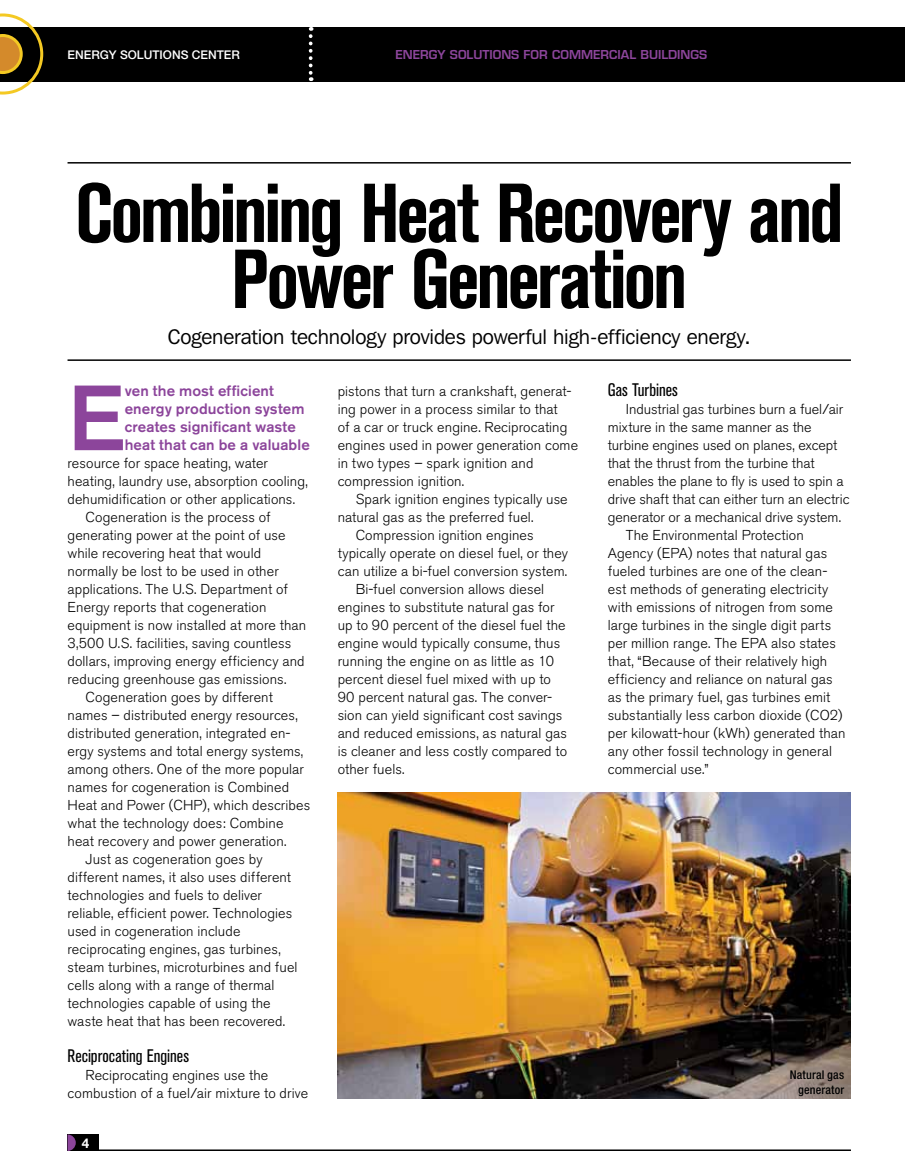
<style>
.page{position:relative;width:905px;height:1175px;background:#fff}
.page>*{position:absolute;margin:0;border:0;box-sizing:border-box;transform-origin:0 0}
.t1{font:500 91.5px "Akzidenz Grotesk BE";color:#8c459b}
.t2{font:700 condensed 82.5px/66px "Akzidenz Grotesk BE";letter-spacing:-.04em;color:#000;text-align:center}
.t3{font:21px "Franklin Gothic IT Cby BT";letter-spacing:-.01em;color:#000}
.t4{font:condensed 18px "Akzidenz Grotesk BE";color:#000}
.t5{font:500 15px/18px "Akzidenz Grotesk BE";letter-spacing:.01em;color:#8c459b}
.t6{font:300 14.25px/18px "Akzidenz Grotesk BE";letter-spacing:.005em;color:#000}
.t7{font:700 13.5px "Helvetica Neue";color:#fff}
.t8{font:600 12px "Eurostile";color:#8c459b}
.t9{font:500 12px "Helvetica Neue";color:#fff}
.t10{font:500 condensed 12px/15px "Helvetica Neue";letter-spacing:.015em;color:#000;text-align:right}
</style>
<div class="page">
<div style="left:0;top:27px;width:904px;height:54px;background:#000"></div>
<hr style="left:68px;top:1149px;width:782px;height:1px;background:#000">
<svg style="left:309px;top:27px;width:3px;height:54px"></svg>
<div style="left:68px;top:1134px;width:31px;height:16px;background:#000"></div>
<svg style="left:0;top:13px;width:43px;height:82px"></svg>
<hr style="left:904px;top:27px;width:1px;height:54px;background:#000">
<svg style="left:68px;top:1134px;width:8px;height:16px"></svg>
<hr style="left:68px;top:359px;width:782px;height:2px;background:#000">
<hr style="left:68px;top:162px;width:782px;height:2px;background:#000">
<img style="left:338px;top:792px;width:512px;height:306px">
<p class="t9" style="left:68px;top:47px;width:174px">ENERGY SOLUTIONS CENTER</p>
<p class="t8" style="left:395px;top:47px;width:313px">ENERGY SOLUTIONS FOR COMMERCIAL BUILDINGS</p>
<h2 class="t2" style="left:75px;top:181px;width:770px">Combining Heat Recovery and<br>Power Generation</h2>
<h3 class="t3" style="left:168px;top:324px;width:584px">Cogeneration technology provides powerful high-efficiency energy.</h3>
<h1 class="t1" style="left:68px;top:362px;width:59px">E</h1>
<p class="t5" style="left:125px;top:382px;width:186px">ven the most efficient energy production system creates significant waste heat that can be a valuable</p>
<p class="t6" style="left:68px;top:454px;width:202px">resource for space heating, water</p>
<p class="t6" style="left:68px;top:472px;width:242px">heating, laundry use, absorption cooling,</p>
<p class="t6" style="left:68px;top:490px;width:229px">dehumidification or other applications.</p>
<p class="t6" style="left:85px;top:508px;width:186px">Cogeneration is the process of</p>
<p class="t6" style="left:68px;top:526px;width:219px">generating power at the point of use</p>
<p class="t6" style="left:68px;top:544px;width:195px">while recovering heat that would</p>
<p class="t6" style="left:68px;top:562px;width:213px">normally be lost to be used in other</p>
<p class="t6" style="left:68px;top:580px;width:222px">applications. The U.S. Department of</p>
<p class="t6" style="left:68px;top:598px;width:200px">Energy reports that cogeneration</p>
<p class="t6" style="left:68px;top:616px;width:240px">equipment is now installed at more than</p>
<p class="t6" style="left:68px;top:634px;width:225px">3,500 U.S. facilities, saving countless</p>
<p class="t6" style="left:68px;top:652px;width:239px">dollars, improving energy efficiency and</p>
<p class="t6" style="left:68px;top:670px;width:220px">reducing greenhouse gas emissions.</p>
<p class="t6" style="left:85px;top:688px;width:189px">Cogeneration goes by different</p>
<p class="t6" style="left:68px;top:706px;width:232px">names – distributed energy resources,</p>
<p class="t6" style="left:68px;top:724px;width:224px">distributed generation, integrated en-</p>
<p class="t6" style="left:68px;top:742px;width:237px">ergy systems and total energy systems,</p>
<p class="t6" style="left:68px;top:760px;width:238px">among others. One of the more popular</p>
<p class="t6" style="left:68px;top:778px;width:223px">names for cogeneration is Combined</p>
<p class="t6" style="left:68px;top:796px;width:244px">Heat and Power (CHP), which describes</p>
<p class="t6" style="left:68px;top:814px;width:217px">what the technology does: Combine</p>
<p class="t6" style="left:68px;top:832px;width:220px">heat recovery and power generation.</p>
<p class="t6" style="left:85px;top:850px;width:178px">Just as cogeneration goes by</p>
<p class="t6" style="left:68px;top:868px;width:225px">different names, it also uses different</p>
<p class="t6" style="left:68px;top:886px;width:196px">technologies and fuels to deliver</p>
<p class="t6" style="left:68px;top:904px;width:226px">reliable, efficient power. Technologies</p>
<p class="t6" style="left:68px;top:922px;width:174px">used in cogeneration include</p>
<p class="t6" style="left:68px;top:940px;width:215px">reciprocating engines, gas turbines,</p>
<p class="t6" style="left:68px;top:958px;width:231px">steam turbines, microturbines and fuel</p>
<p class="t6" style="left:68px;top:976px;width:208px">cells along with a range of thermal</p>
<p class="t6" style="left:68px;top:994px;width:204px">technologies capable of using the</p>
<p class="t6" style="left:68px;top:1012px;width:219px">waste heat that has been recovered.</p>
<p class="t4" style="left:68px;top:1046px;width:123px">Reciprocating Engines</p>
<p class="t6" style="left:68px;top:1066px;width:242px;text-indent:18px">Reciprocating engines use the combustion of a fuel/air mixture to drive</p>
<p class="t7" style="left:82px;top:1134px;width:9px">4</p>
<p class="t6" style="left:337px;top:382px;width:242px">pistons that turn a crankshaft, generat&shy;ing power in a process similar to that<br>of a car or truck engine. Reciprocating engines used in power generation come in two types – spark ignition and compression ignition.</p>
<p class="t6" style="left:355px;top:490px;width:213px">Spark ignition engines typically use</p>
<p class="t6" style="left:337px;top:508px;width:197px">natural gas as the preferred fuel.</p>
<p class="t6" style="left:355px;top:526px;width:179px">Compression ignition engines</p>
<p class="t6" style="left:337px;top:544px;width:232px">typically operate on diesel fuel, or they</p>
<p class="t6" style="left:337px;top:562px;width:231px">can utilize a bi-fuel conversion system.</p>
<p class="t6" style="left:355px;top:580px;width:190px">Bi-fuel conversion allows diesel</p>
<p class="t6" style="left:337px;top:598px;width:218px">engines to substitute natural gas for</p>
<p class="t6" style="left:337px;top:616px;width:229px">up to 90 percent of the diesel fuel the</p>
<p class="t6" style="left:337px;top:634px;width:224px">engine would typically consume, thus</p>
<p class="t6" style="left:337px;top:652px;width:218px">running the engine on as little as 10</p>
<p class="t6" style="left:337px;top:670px;width:215px">percent diesel fuel mixed with up to</p>
<p class="t6" style="left:337px;top:688px;width:216px">90 percent natural gas. The conver-</p>
<p class="t6" style="left:337px;top:706px;width:226px">sion can yield significant cost savings</p>
<p class="t6" style="left:337px;top:724px;width:231px">and reduced emissions, as natural gas</p>
<p class="t6" style="left:337px;top:742px;width:231px">is cleaner and less costly compared to</p>
<p class="t6" style="left:337px;top:760px;width:68px">other fuels.</p>
<p class="t4" style="left:608px;top:380px;width:72px">Gas Turbines</p>
<p class="t6" style="left:626px;top:400px;width:219px">Industrial gas turbines burn a fuel/air</p>
<p class="t6" style="left:608px;top:418px;width:205px">mixture in the same manner as the</p>
<p class="t6" style="left:608px;top:436px;width:231px">turbine engines used on planes, except</p>
<p class="t6" style="left:608px;top:454px;width:208px">that the thrust from the turbine that</p>
<p class="t6" style="left:608px;top:472px;width:237px">enables the plane to fly is used to spin a</p>
<p class="t6" style="left:608px;top:490px;width:243px">drive shaft that can either turn an electric</p>
<p class="t6" style="left:608px;top:508px;width:235px">generator or a mechanical drive system.</p>
<p class="t6" style="left:626px;top:526px;width:179px">The Environmental Protection</p>
<p class="t6" style="left:608px;top:544px;width:221px">Agency (EPA) notes that natural gas</p>
<p class="t6" style="left:608px;top:562px;width:221px">fueled turbines are one of the clean-</p>
<p class="t6" style="left:608px;top:580px;width:222px">est methods of generating electricity</p>
<p class="t6" style="left:608px;top:598px;width:226px">with emissions of nitrogen from some</p>
<p class="t6" style="left:608px;top:616px;width:225px">large turbines in the single digit parts</p>
<p class="t6" style="left:608px;top:634px;width:230px">per million range. The EPA also states</p>
<p class="t6" style="left:608px;top:652px;width:221px">that, “Because of their relatively high</p>
<p class="t6" style="left:608px;top:670px;width:226px">efficiency and reliance on natural gas</p>
<p class="t6" style="left:608px;top:688px;width:224px">as the primary fuel, gas turbines emit</p>
<p class="t6" style="left:608px;top:706px;width:236px">substantially less carbon dioxide (CO2)</p>
<p class="t6" style="left:608px;top:724px;width:239px">per kilowatt-hour (kWh) generated than</p>
<p class="t6" style="left:608px;top:742px;width:226px">any other fossil technology in general</p>
<p class="t6" style="left:608px;top:760px;width:102px">commercial use.”</p>
<p class="t10" style="left:789px;top:1066px;width:56px">Natural gas generator</p>
</div>
